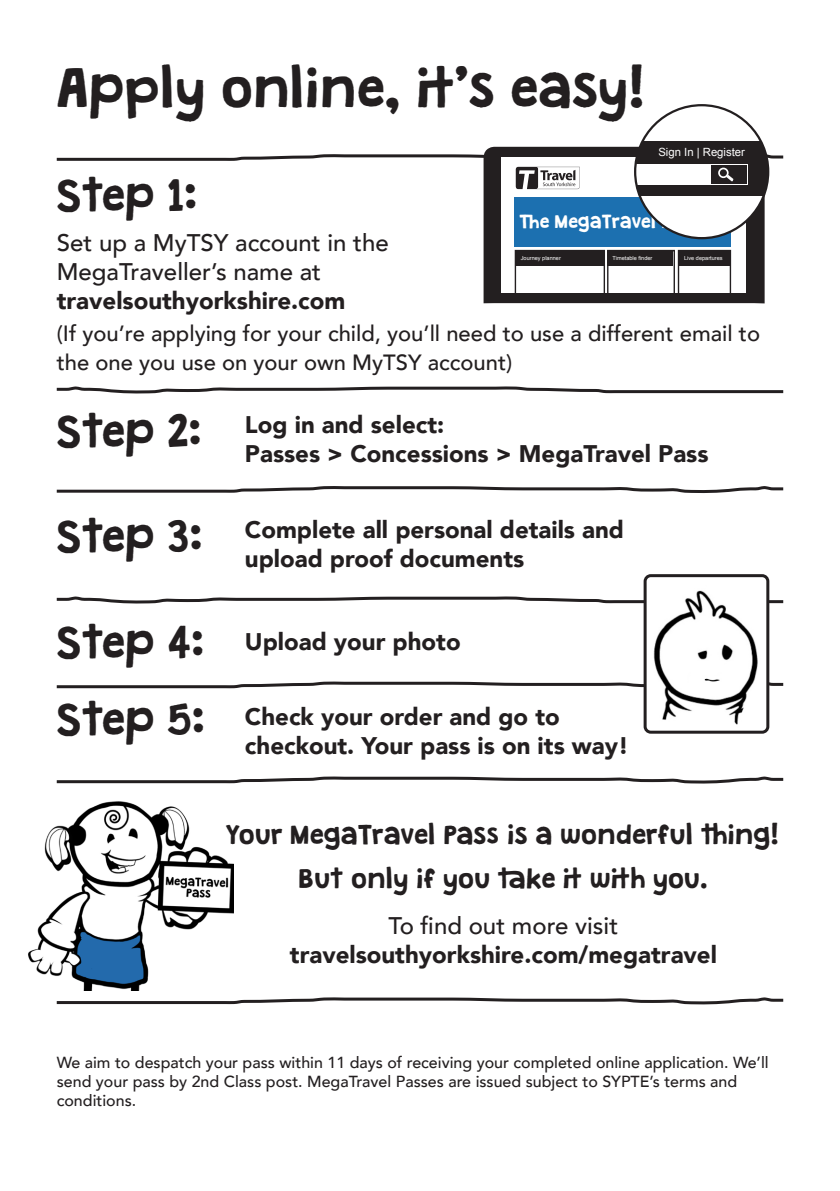
<style>
.page{position:relative;width:840px;height:1191px;background:#fff}
.page>*{position:absolute;margin:0;border:0;box-sizing:border-box;transform-origin:0 0}
.t1{font:48px "Granstander Clean";color:#231f20}
.t2{font:40px "Granstander Clean";color:#231f20}
.t3{font:900 24px/28.8px "Avenir";color:#231f20}
.t4{font:500 24px/28.8px "Avenir";color:#231f20}
.t5{font:24px/44px "Granstander Clean";color:#231f20;text-align:center}
.t6{font:500 22px/28.8px "Avenir";color:#231f20}
.t7{font:16.8px "Granstander Clean";color:#fff}
.t8{font:500 16px/19.2px "Avenir";color:#231f20}
.t9{font:11.2px "Arial";color:#fff}
.t10{font:5.6px "Arial";color:#fff}
.s1{font-family:"Granstander Clean";font-weight:400;font-size:40px}
</style>
<div class="page">
<svg style="left:56px;top:679px;width:728px;height:11px"></svg>
<svg style="left:56px;top:776px;width:728px;height:8px"></svg>
<svg style="left:56px;top:997px;width:728px;height:8px"></svg>
<svg style="left:56px;top:594px;width:728px;height:11px"></svg>
<svg style="left:56px;top:486px;width:728px;height:7px"></svg>
<svg style="left:56px;top:386px;width:728px;height:8px"></svg>
<img style="left:28px;top:801px;width:205px;height:189px">
<img style="left:647px;top:575px;width:120px;height:157px">
<div style="left:643px;top:574px;width:125px;height:159px;border:3px solid #231f20;border-radius:6px"></div>
<div style="left:483px;top:147px;width:281px;height:156px;background:#231f20"></div>
<div style="left:500px;top:157px;width:244px;height:136px;background:#fff"></div>
<div style="left:514px;top:197px;width:216px;height:50px;background:#1c70b0"></div>
<div style="left:634px;top:105px;width:133px;height:133px;background:#fff;border-radius:50%"></div>
<div style="left:635px;top:141px;width:132px;height:55px;background:#231f20"></div>
<svg style="left:56px;top:152px;width:728px;height:37px"></svg>
<div style="left:514px;top:250px;width:90px;height:44px;border:1px solid #231f20"></div>
<div style="left:606px;top:250px;width:68px;height:44px;border:1px solid #231f20"></div>
<div style="left:677px;top:250px;width:53px;height:44px;border:1px solid #231f20"></div>
<div style="left:515px;top:251px;width:89px;height:15px;background:#231f20"></div>
<div style="left:607px;top:251px;width:66px;height:15px;background:#231f20"></div>
<div style="left:678px;top:251px;width:51px;height:15px;background:#231f20"></div>
<h1 class="t1" style="left:57px;top:62px;width:592px">Apply online, it’s easy!</h1>
<p class="t9" style="left:658px;top:145px;width:88px">Sign In | Register</p>
<h2 class="t2" style="left:57px;top:174px;width:142px">Step 1:</h2>
<p class="t4" style="left:57px;top:227px;width:333px">Set up a MyTSY account in the<br>MegaTraveller’s name at</p>
<p class="t3" style="left:57px;top:286px;width:290px">travelsouthyorkshire.com</p>
<p class="t6" style="left:57px;top:318px;width:704px">(If you’re applying for your child, you’ll need to use a different email to the one you use on your own MyTSY account)</p>
<p class="t3" style="left:245px;top:409px;width:465px;text-indent:-188px"><span class="s1">Step 2:</span> Log in and select:<br>Passes &gt; Concessions &gt; MegaTravel Pass</p>
<p class="t7" style="left:519px;top:212px;width:182px">The MegaTravel Pass</p>
<p class="t10" style="left:520px;top:255px;width:42px">Journey planner</p>
<p class="t10" style="left:612px;top:255px;width:41px">Timetable finder</p>
<p class="t10" style="left:683px;top:255px;width:40px">Live departures</p>
<p class="t3" style="left:245px;top:515px;width:380px;text-indent:-188px"><span class="s1">Step 3:</span> Complete all personal details and upload proof documents</p>
<p class="t3" style="left:57px;top:626px;width:405px"><span class="s1">Step 4:</span> Upload your photo</p>
<p class="t3" style="left:245px;top:701px;width:385px;text-indent:-188px"><span class="s1">Step 5:</span> Check your order and go to checkout. Your pass is on its way!</p>
<p class="t5" style="left:226px;top:814px;width:555px">Your MegaTravel Pass is a wonderful thing!<br>But only if you take it with you.</p>
<p class="t4" style="left:388px;top:910px;width:231px">To find out more visit</p>
<p class="t3" style="left:290px;top:939px;width:428px">travelsouthyorkshire.com/megatravel</p>
<p class="t8" style="left:57px;top:1051px;width:713px">We aim to despatch your pass within 11 days of receiving your completed online application. We’ll send your pass by 2nd Class post. MegaTravel Passes are issued subject to SYPTE’s terms and conditions.</p>
</div>
